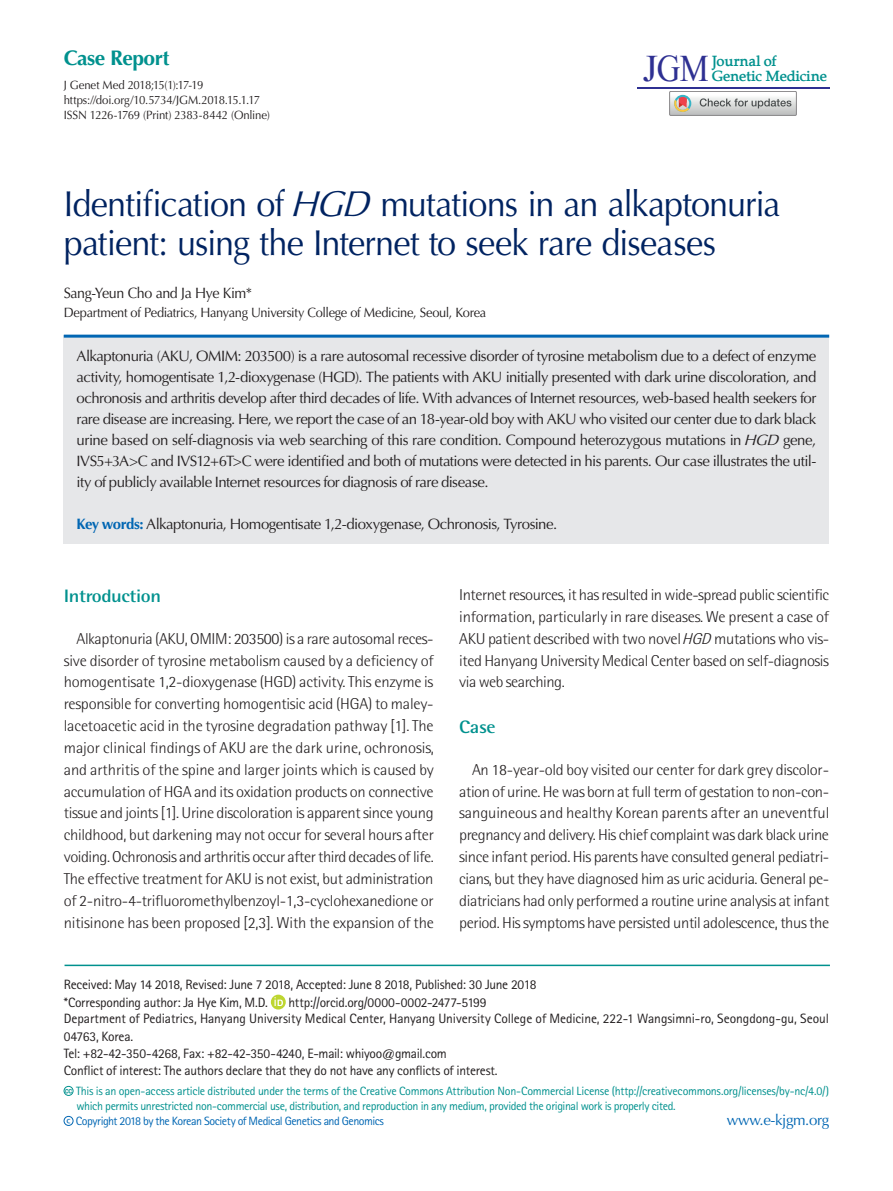
<style>
.page{position:relative;width:893px;height:1191px;background:#fff}
.page>*{position:absolute;margin:0;border:0;box-sizing:border-box;transform-origin:0 0}
.t1{font:38.4px "Mongolian Baiti";color:#2e3092}
.제목{font:36px/39px "Optima LT Std";letter-spacing:-.025em;color:#002361;scale:.95 1}
.논문종류{font:700 21px "Optima LT Std";letter-spacing:-.025em;color:#00918e}
.서론{font:700 18px "Rotis Semi Sans Std";letter-spacing:-.02em;color:#00918e;scale:1.1 1}
.바탕글{font:300 15.75px/21.8px "Rotis Semi Sans Std";letter-spacing:-.025em;color:#231f20;text-align:justify;scale:1.05 1}
.영문초록{font:15px/21px "Optima LT Std";letter-spacing:-.035em;color:#231f20;text-align:justify}
.t2{font:700 15px "Portland LDO";color:#00918e}
.저자{font:15px "Optima LT Std";letter-spacing:-.03em;color:#231f20;scale:.95 1}
.t3{font:15px "Optima LT Std";letter-spacing:-.025em;color:#0166b3}
.교신저자{font:13.5px/17.2px "Rotis Sans Serif Std";letter-spacing:-.015em;color:#231f20}
.소속{font:13.5px "Optima LT Std";letter-spacing:-.025em;color:#231f20;scale:.95 1}
.t4{font:12px/15px "Rotis Sans Serif Std";letter-spacing:-.025em;color:#00918e}
.t5{font:12px "Optima LT Std";letter-spacing:-.015em;color:#231f20;scale:.95 1}
.t6{font:12px "Rotis Sans Serif Std";letter-spacing:-.04em;color:#0166b3}
.t7{font:700 8.25px "Nanum Gothic";color:#00918e}
.t8{font:700 8.25px "Nanum Gothic";color:#0166b3}
.s1{font-style:italic}
.s2{font-weight:700;color:#0166b3}
</style>
<div class="page">
<hr style="left:637px;top:87px;width:192px;height:1px;background:#2e3092">
<hr style="left:65px;top:964px;width:765px;height:2px;background:#00918e">
<svg style="left:271px;top:994px;width:15px;height:15px"></svg>
<svg style="left:275px;top:997px;width:8px;height:9px"></svg>
<div style="left:64px;top:1086px;width:9px;height:9px;border:1px solid #00918e;border-radius:50%"></div>
<div style="left:64px;top:1116px;width:9px;height:9px;border:1px solid #0166b3;border-radius:50%"></div>
<div style="left:64px;top:336px;width:765px;height:208px;background:#e6e7e9"></div>
<hr style="left:64px;top:335px;width:765px;height:3px;background:#0166b3">
<div style="left:669px;top:91px;width:128px;height:25px;border:1px solid #888688"></div>
<svg style="left:670px;top:91px;width:126px;height:24px"></svg>
<p class="논문종류" style="left:64px;top:46px;width:107px">Case Report</p>
<p class="t5" style="left:64px;top:77px;width:148px">J Genet Med 2018;15(1):17-19</p>
<p class="t5" style="left:64px;top:92px;width:208px">https://doi.org/10.5734/JGM.2018.15.1.17</p>
<p class="t5" style="left:64px;top:107px;width:219px">ISSN 1226-1769 (Print) 2383-8442 (Online)</p>
<h1 class="t1" style="left:643px;top:48px;width:68px">JGM</h1>
<p class="t2" style="left:712px;top:52px;width:67px">Journal of</p>
<p class="t2" style="left:712px;top:67px;width:117px">Genetic Medicine</p>
<p class="제목" style="left:64px;top:185px;width:756px">Identification of <span class="s1">HGD</span> mutations in an alkaptonuria patient: using the Internet to seek rare diseases</p>
<p class="저자" style="left:64px;top:284px;width:200px">Sang-Yeun Cho and Ja Hye Kim*</p>
<p class="소속" style="left:64px;top:305px;width:446px">Department of Pediatrics, Hanyang University College of Medicine, Seoul, Korea</p>
<p class="영문초록" style="left:77px;top:345px;width:741px">Alkaptonuria (AKU, OMIM: 203500) is a rare autosomal recessive disorder of tyrosine metabolism due to a defect of enzyme activity, homogentisate 1,2-dioxygenase (HGD). The patients with AKU initially presented with dark urine discoloration, and ochronosis and arthritis develop after third decades of life. With advances of Internet resources, web-based health seekers for rare disease are increasing. Here, we report the case of an 18-year-old boy with AKU who visited our center due to dark black urine based on self-diagnosis via web searching of this rare condition. Compound heterozygous mutations in <span class="s1">HGD</span> gene, IVS5+3A&gt;C and IVS12+6T&gt;C were identified and both of mutations were detected in his parents. Our case illustrates the util&shy;ity of publicly available Internet resources for diagnosis of rare disease.</p>
<p class="영문초록" style="left:77px;top:513px;width:482px"><span class="s2">Key words:</span> Alkaptonuria, Homogentisate 1,2-dioxygenase, Ochronosis, Tyrosine.</p>
<p class="서론" style="left:64px;top:585px;width:90px">Introduction</p>
<p class="바탕글" style="left:64px;top:627px;width:354px;text-indent:13px">Alkaptonuria (AKU, OMIM: 203500) is a rare autosomal reces&shy;sive disorder of tyrosine metabolism caused by a deficiency of homogentisate 1,2-dioxygenase (HGD) activity. This enzyme is responsible for converting homogentisic acid (HGA) to maley&shy;lacetoacetic acid in the tyrosine degradation pathway [1]. The major clinical findings of AKU are the dark urine, ochronosis, and arthritis of the spine and larger joints which is caused by accumulation of HGA and its oxidation products on connective tissue and joints [1]. Urine discoloration is apparent since young childhood, but darkening may not occur for several hours after voiding. Ochronosis and arthritis occur after third decades of life.<br>The effective treatment for AKU is not exist, but administration of 2-nitro-4-trifluoromethylbenzoyl-1,3-cyclohexanedione or nitisinone has been proposed [2,3]. With the expansion of the</p>
<p class="바탕글" style="left:459px;top:584px;width:354px">Internet resources, it has resulted in wide-spread public scientific information, particularly in rare diseases. We present a case of AKU patient described with two novel <span class="s1">HGD</span> mutations who vis&shy;ited Hanyang University Medical Center based on self-diagnosis via web searching.</p>
<p class="서론" style="left:459px;top:716px;width:35px">Case</p>
<p class="바탕글" style="left:459px;top:758px;width:354px;text-indent:13px">An 18-year-old boy visited our center for dark grey discolor&shy;ation of urine. He was born at full term of gestation to non-con&shy;sanguineous and healthy Korean parents after an uneventful pregnancy and delivery. His chief complaint was dark black urine since infant period. His parents have consulted general pediatri&shy;cians, but they have diagnosed him as uric aciduria. General pe&shy;diatricians had only performed a routine urine analysis at infant period. His symptoms have persisted until adolescence, thus the</p>
<p class="교신저자" style="left:64px;top:975px;width:474px">Received: May 14 2018, Revised: June 7 2018, Accepted: June 8 2018, Published: 30 June 2018</p>
<p class="교신저자" style="left:64px;top:993px;width:206px">*Corresponding author: Ja Hye Kim, M.D.</p>
<p class="교신저자" style="left:289px;top:993px;width:200px">http://orcid.org/0000-0002-2477-5199</p>
<p class="교신저자" style="left:64px;top:1010px;width:767px">Department of Pediatrics, Hanyang University Medical Center, Hanyang University College of Medicine, 222-1 Wangsimni-ro, Seongdong-gu, Seoul<br>04763, Korea.</p>
<p class="교신저자" style="left:64px;top:1044px;width:385px">Tel: +82-42-350-4268, Fax: +82-42-350-4240, E-mail: whiyoo@gmail.com</p>
<p class="교신저자" style="left:64px;top:1061px;width:435px">Conflict of interest: The authors declare that they do not have any conflicts of interest.</p>
<p class="t7" style="left:65px;top:1086px;width:9px">㏄</p>
<p class="t4" style="left:76px;top:1083px;width:755px">This is an open-access article distributed under the terms of the Creative Commons Attribution Non-Commercial License (http://creativecommons.org/licenses/by-nc/4.0/) which permits unrestricted non-commercial use, distribution, and reproduction in any medium, provided the original work is properly cited.</p>
<p class="t8" style="left:67px;top:1116px;width:5px">c</p>
<p class="t6" style="left:76px;top:1114px;width:310px">Copyright 2018 by the Korean Society of Medical Genetics and Genomics</p>
<p class="t3" style="left:727px;top:1110px;width:104px">www.e-kjgm.org</p>
</div>
